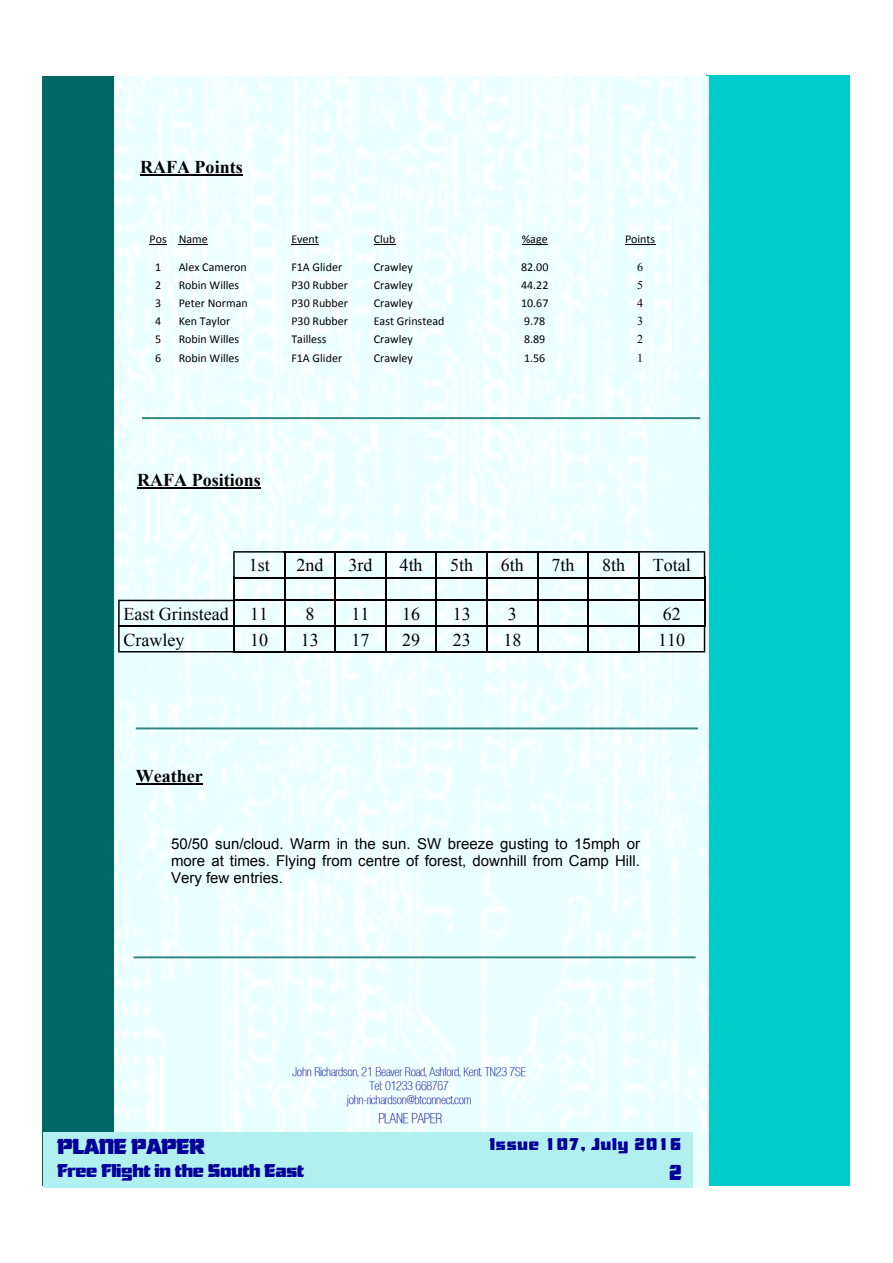
<style>
.page{position:relative;width:893px;height:1263px;background:#fff}
.page>*{position:absolute;margin:0;border:0;box-sizing:border-box;transform-origin:0 0}
.t1{font:21px "Ultra Serif SF";letter-spacing:-.02em;color:#009}
.t2{font:18px "Times New Roman";color:#000}
.t3{font:700 18px "Times New Roman";color:#000}
.t4{font:18px "Ultra Serif SF";letter-spacing:-.02em;color:#009}
.t5{font:16.5px "Ultra Serif SF";letter-spacing:.05em;color:#009}
.t6{font:15px/17.2px "Arial";color:#000;text-align:justify}
.t7{font:13.5px "Basic Sans Light SF";letter-spacing:-.02em;color:#009}
.t8{font:12px "Calibri";color:#000}
.t9{font:12px/14px "Basic Sans Light SF";letter-spacing:-.02em;color:#009;text-align:center}
.t10{font:12px "Times New Roman";color:#000}
</style>
<div class="page">
<div style="left:706px;top:76px;width:144px;height:1110px;background:#0cc"></div>
<div style="left:43px;top:76px;width:73px;height:1110px;background:#066"></div>
<img style="left:114px;top:76px;width:595px;height:1111px">
<div style="left:44px;top:1132px;width:649px;height:55px;background:#b2efef"></div>
<hr style="left:284px;top:551px;width:52px;height:2px;background:#000">
<hr style="left:334px;top:551px;width:53px;height:2px;background:#000">
<hr style="left:385px;top:551px;width:52px;height:2px;background:#000">
<hr style="left:436px;top:551px;width:52px;height:2px;background:#000">
<hr style="left:486px;top:551px;width:52px;height:2px;background:#000">
<hr style="left:537px;top:551px;width:52px;height:2px;background:#000">
<hr style="left:588px;top:551px;width:52px;height:2px;background:#000">
<hr style="left:284px;top:577px;width:52px;height:1px;background:#000">
<hr style="left:334px;top:577px;width:53px;height:1px;background:#000">
<hr style="left:385px;top:577px;width:52px;height:1px;background:#000">
<hr style="left:436px;top:577px;width:52px;height:1px;background:#000">
<hr style="left:486px;top:577px;width:52px;height:1px;background:#000">
<hr style="left:537px;top:577px;width:52px;height:1px;background:#000">
<hr style="left:588px;top:577px;width:52px;height:1px;background:#000">
<hr style="left:284px;top:600px;width:52px;height:1px;background:#000">
<hr style="left:334px;top:600px;width:53px;height:1px;background:#000">
<hr style="left:385px;top:600px;width:52px;height:1px;background:#000">
<hr style="left:436px;top:600px;width:52px;height:1px;background:#000">
<hr style="left:486px;top:600px;width:52px;height:1px;background:#000">
<hr style="left:537px;top:600px;width:52px;height:1px;background:#000">
<hr style="left:588px;top:600px;width:52px;height:1px;background:#000">
<hr style="left:284px;top:625px;width:52px;height:2px;background:#000">
<hr style="left:334px;top:625px;width:53px;height:2px;background:#000">
<hr style="left:385px;top:625px;width:52px;height:2px;background:#000">
<hr style="left:436px;top:625px;width:52px;height:2px;background:#000">
<hr style="left:486px;top:625px;width:52px;height:2px;background:#000">
<hr style="left:537px;top:625px;width:52px;height:2px;background:#000">
<hr style="left:588px;top:625px;width:52px;height:2px;background:#000">
<hr style="left:284px;top:651px;width:52px;height:1px;background:#000">
<hr style="left:334px;top:651px;width:53px;height:1px;background:#000">
<hr style="left:385px;top:651px;width:52px;height:1px;background:#000">
<hr style="left:436px;top:651px;width:52px;height:1px;background:#000">
<hr style="left:486px;top:651px;width:52px;height:1px;background:#000">
<hr style="left:537px;top:651px;width:52px;height:1px;background:#000">
<hr style="left:588px;top:651px;width:52px;height:1px;background:#000">
<svg style="left:118px;top:551px;width:167px;height:101px"></svg>
<hr style="left:334px;top:551px;width:2px;height:27px;background:#000">
<hr style="left:334px;top:577px;width:2px;height:24px;background:#000">
<hr style="left:334px;top:600px;width:2px;height:27px;background:#000">
<hr style="left:334px;top:625px;width:2px;height:27px;background:#000">
<hr style="left:385px;top:551px;width:2px;height:27px;background:#000">
<hr style="left:385px;top:577px;width:2px;height:24px;background:#000">
<hr style="left:385px;top:600px;width:2px;height:27px;background:#000">
<hr style="left:385px;top:625px;width:2px;height:27px;background:#000">
<svg style="left:436px;top:553px;width:1px;height:98px"></svg>
<hr style="left:486px;top:551px;width:2px;height:27px;background:#000">
<hr style="left:486px;top:577px;width:2px;height:24px;background:#000">
<hr style="left:486px;top:600px;width:2px;height:27px;background:#000">
<hr style="left:486px;top:625px;width:2px;height:27px;background:#000">
<svg style="left:537px;top:553px;width:1px;height:98px"></svg>
<svg style="left:588px;top:553px;width:1px;height:98px"></svg>
<svg style="left:638px;top:551px;width:67px;height:101px"></svg>
<hr style="left:136px;top:727px;width:562px;height:2px;background:#338484">
<hr style="left:133px;top:956px;width:563px;height:2px;background:#338484">
<hr style="left:137px;top:487px;width:124px;height:1px;background:#000">
<svg style="left:150px;top:244px;width:17px;height:1px"></svg>
<svg style="left:179px;top:244px;width:29px;height:1px"></svg>
<svg style="left:291px;top:244px;width:28px;height:1px"></svg>
<svg style="left:374px;top:244px;width:21px;height:1px"></svg>
<svg style="left:522px;top:244px;width:26px;height:1px"></svg>
<hr style="left:625px;top:244px;width:30px;height:1px;background:#000">
<hr style="left:142px;top:417px;width:558px;height:2px;background:#338484">
<hr style="left:140px;top:174px;width:103px;height:1px;background:#000">
<hr style="left:136px;top:783px;width:67px;height:2px;background:#000">
<h2 class="t3" style="left:140px;top:160px;width:104px">RAFA Points</h2>
<p class="t8" style="left:150px;top:234px;width:60px">Pos Name</p>
<p class="t8" style="left:291px;top:234px;width:29px">Event</p>
<p class="t8" style="left:374px;top:234px;width:23px">Club</p>
<p class="t8" style="left:522px;top:234px;width:27px">%age</p>
<p class="t8" style="left:625px;top:234px;width:32px">Points</p>
<p class="t8" style="left:155px;top:262px;width:8px">1</p>
<p class="t8" style="left:179px;top:262px;width:70px">Alex Cameron</p>
<p class="t8" style="left:291px;top:262px;width:52px">F1A Glider</p>
<p class="t8" style="left:374px;top:262px;width:41px">Crawley</p>
<p class="t8" style="left:521px;top:262px;width:29px">82.00</p>
<p class="t10" style="left:637px;top:262px;width:7px">6</p>
<p class="t8" style="left:155px;top:280px;width:8px">2</p>
<p class="t8" style="left:179px;top:280px;width:62px">Robin Willes</p>
<p class="t8" style="left:291px;top:280px;width:58px">P30 Rubber</p>
<p class="t8" style="left:374px;top:280px;width:41px">Crawley</p>
<p class="t8" style="left:521px;top:280px;width:29px">44.22</p>
<p class="t10" style="left:637px;top:280px;width:7px">5</p>
<p class="t8" style="left:155px;top:298px;width:8px">3</p>
<p class="t8" style="left:179px;top:298px;width:71px">Peter Norman</p>
<p class="t8" style="left:291px;top:298px;width:58px">P30 Rubber</p>
<p class="t8" style="left:374px;top:298px;width:41px">Crawley</p>
<p class="t8" style="left:521px;top:298px;width:29px">10.67</p>
<p class="t10" style="left:637px;top:299px;width:7px">4</p>
<p class="t8" style="left:155px;top:316px;width:8px">4</p>
<p class="t8" style="left:179px;top:316px;width:53px">Ken Taylor</p>
<p class="t8" style="left:291px;top:316px;width:58px">P30 Rubber</p>
<p class="t8" style="left:374px;top:316px;width:72px">East Grinstead</p>
<p class="t8" style="left:524px;top:316px;width:23px">9.78</p>
<p class="t10" style="left:637px;top:317px;width:7px">3</p>
<p class="t8" style="left:155px;top:334px;width:8px">5</p>
<p class="t8" style="left:179px;top:334px;width:62px">Robin Willes</p>
<p class="t8" style="left:291px;top:334px;width:37px">Tailless</p>
<p class="t8" style="left:374px;top:334px;width:41px">Crawley</p>
<p class="t8" style="left:524px;top:334px;width:23px">8.89</p>
<p class="t10" style="left:637px;top:335px;width:7px">2</p>
<p class="t8" style="left:155px;top:353px;width:8px">6</p>
<p class="t8" style="left:179px;top:353px;width:62px">Robin Willes</p>
<p class="t8" style="left:291px;top:353px;width:52px">F1A Glider</p>
<p class="t8" style="left:374px;top:353px;width:41px">Crawley</p>
<p class="t8" style="left:524px;top:353px;width:23px">1.56</p>
<p class="t10" style="left:637px;top:353px;width:7px">1</p>
<h2 class="t3" style="left:137px;top:473px;width:125px">RAFA Positions</h2>
<h2 class="t2" style="left:249px;top:559px;width:23px">1st</h2>
<h2 class="t2" style="left:296px;top:559px;width:29px">2nd</h2>
<h2 class="t2" style="left:348px;top:559px;width:26px">3rd</h2>
<h2 class="t2" style="left:400px;top:559px;width:25px">4th</h2>
<h2 class="t2" style="left:450px;top:559px;width:25px">5th</h2>
<h2 class="t2" style="left:501px;top:559px;width:25px">6th</h2>
<h2 class="t2" style="left:551px;top:559px;width:25px">7th</h2>
<h2 class="t2" style="left:602px;top:559px;width:25px">8th</h2>
<h2 class="t2" style="left:653px;top:559px;width:39px">Total</h2>
<h2 class="t2" style="left:123px;top:607px;width:146px">East Grinstead 11</h2>
<h2 class="t2" style="left:305px;top:607px;width:10px">8</h2>
<h2 class="t2" style="left:351px;top:607px;width:20px">11</h2>
<h2 class="t2" style="left:402px;top:607px;width:20px">16</h2>
<h2 class="t2" style="left:453px;top:607px;width:20px">13</h2>
<h2 class="t2" style="left:508px;top:607px;width:10px">3</h2>
<h2 class="t2" style="left:663px;top:607px;width:20px">62</h2>
<h2 class="t2" style="left:123px;top:633px;width:62px">Crawley</h2>
<h2 class="t2" style="left:250px;top:633px;width:20px">10</h2>
<h2 class="t2" style="left:301px;top:633px;width:20px">13</h2>
<h2 class="t2" style="left:351px;top:633px;width:20px">17</h2>
<h2 class="t2" style="left:402px;top:633px;width:20px">29</h2>
<h2 class="t2" style="left:453px;top:633px;width:20px">23</h2>
<h2 class="t2" style="left:503px;top:633px;width:20px">18</h2>
<h2 class="t2" style="left:658px;top:633px;width:29px">110</h2>
<h2 class="t3" style="left:136px;top:770px;width:68px">Weather</h2>
<p class="t6" style="left:171px;top:836px;width:470px">50/50 sun/cloud. Warm in the sun. SW breeze gusting to 15mph or more at times. Flying from centre of forest, downhill from Camp Hill.<br>Very few entries.</p>
<h1 class="t1" style="left:58px;top:1134px;width:149px">PLANE PAPER</h1>
<p class="t9" style="left:292px;top:1065px;width:235px">John Richardson, 21 Beaver Road, Ashford, Kent. TN23 7SE<br>Tel: 01233 668767<br>john-richardson@btconnect.com</p>
<p class="t7" style="left:378px;top:1111px;width:65px">PLANE PAPER</p>
<h3 class="t5" style="left:490px;top:1134px;width:193px">Issue 107, July 2016</h3>
<h2 class="t4" style="left:57px;top:1160px;width:248px">Free Flight in the South East</h2>
<h1 class="t1" style="left:668px;top:1160px;width:16px">2</h1>
</div>
